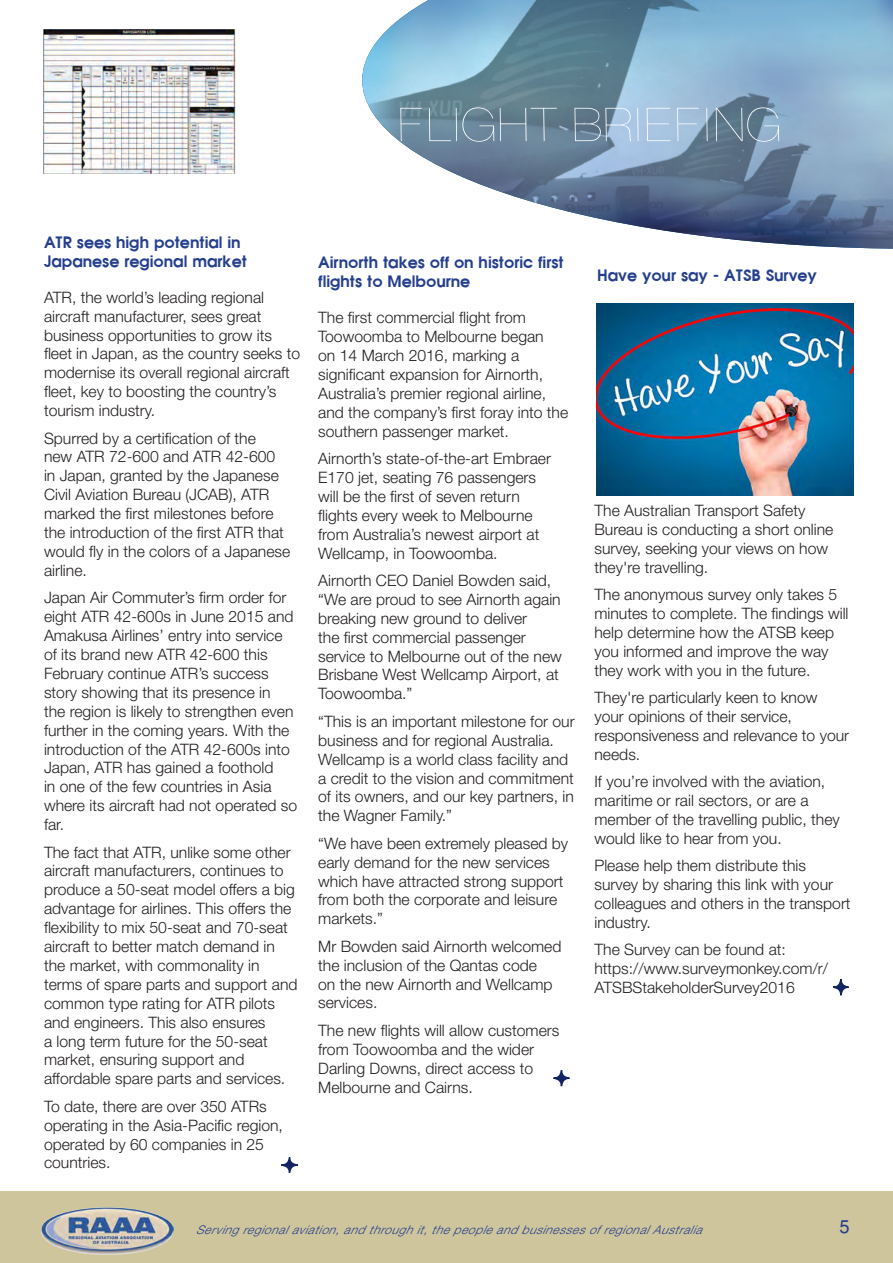
<style>
.page{position:relative;width:893px;height:1263px;background:#fff}
.page>*{position:absolute;margin:0;border:0;box-sizing:border-box;transform-origin:0 0}
.t1{font:italic 100 49.8px "Partridge Obl";letter-spacing:-.03em;color:#fff;scale:1.05 1}
.t2{font:18px "Partridge";color:#253f8e}
.t3{font:300 15.75px/18.9px "Helvetica Neue LT Std";color:#231f20}
.t4{font:700 15.75px/18.9px "Advance";color:#253f8e}
.t5{font:italic 300 12px "Helvetica Neue LT Std";color:#253f8e}
</style>
<div class="page">
<img style="left:362px;top:0;width:531px;height:249px">
<div style="left:0;top:1191px;width:893px;height:72px;background:#cec59d"></div>
<img style="left:41px;top:1208px;width:132px;height:47px">
<img style="left:44px;top:29px;width:191px;height:145px">
<svg style="left:281px;top:1157px;width:17px;height:16px"></svg>
<div style="left:281px;top:1157px;width:17px;height:16px;border:2px solid #112362;border-radius:50%"></div>
<svg style="left:554px;top:1070px;width:15px;height:16px"></svg>
<div style="left:553px;top:1069px;width:17px;height:18px;border:2px solid #112362;border-radius:50%"></div>
<svg style="left:833px;top:979px;width:16px;height:16px"></svg>
<div style="left:832px;top:978px;width:17px;height:18px;border:2px solid #112362;border-radius:50%"></div>
<img style="left:596px;top:303px;width:257px;height:192px">
<p class="t1" style="left:396px;top:105px;width:369px">FLIGHT BRIEFING</p>
<p class="t4" style="left:44px;top:232px;width:205px">ATR sees high potential in<br>Japanese regional market</p>
<p class="t3" style="left:44px;top:287px;width:258px">ATR, the world’s leading regional aircraft manufacturer, sees great business opportunities to grow its fleet in Japan, as the country seeks to modernise its overall regional aircraft fleet, key to boosting the country’s tourism industry.</p>
<p class="t3" style="left:44px;top:428px;width:248px">Spurred by a certification of the<br>new ATR 72-600 and ATR 42-600 in Japan, granted by the Japanese<br>Civil Aviation Bureau (JCAB), ATR marked the first milestones before the introduction of the first ATR that would fly in the colors of a Japanese airline.</p>
<p class="t3" style="left:44px;top:588px;width:255px">Japan Air Commuter’s firm order for eight ATR 42-600s in June 2015 and<br>Amakusa Airlines’ entry into service of its brand new ATR 42-600 this<br>February continue ATR’s success story showing that its presence in<br>the region is likely to strengthen even further in the coming years. With the introduction of the ATR 42-600s into<br>Japan, ATR has gained a foothold<br>in one of the few countries in Asia where its aircraft had not operated so far.</p>
<p class="t3" style="left:44px;top:842px;width:255px">The fact that ATR, unlike some other aircraft manufacturers, continues to produce a 50-seat model offers a big advantage for airlines. This offers the flexibility to mix 50-seat and 70-seat aircraft to better match demand in the market, with commonality in terms of spare parts and support and common type rating for ATR pilots and engineers. This also ensures<br>a long term future for the 50-seat market, ensuring support and affordable spare parts and services.</p>
<p class="t3" style="left:44px;top:1096px;width:240px">To date, there are over 350 ATRs operating in the Asia-Pacific region, operated by 60 companies in 25 countries.</p>
<p class="t4" style="left:318px;top:253px;width:247px">Airnorth takes off on historic first flights to Melbourne</p>
<p class="t3" style="left:318px;top:308px;width:251px">The first commercial flight from Toowoomba to Melbourne began<br>on 14 March 2016, marking a significant expansion for Airnorth, Australia’s premier regional airline, and the company’s first foray into the southern passenger market.</p>
<p class="t3" style="left:318px;top:449px;width:234px">Airnorth’s state-of-the-art Embraer<br>E170 jet, seating 76 passengers will be the first of seven return flights every week to Melbourne from Australia’s newest airport at<br>Wellcamp, in Toowoomba.</p>
<p class="t3" style="left:318px;top:571px;width:245px">Airnorth CEO Daniel Bowden said, “We are proud to see Airnorth again breaking new ground to deliver<br>the first commercial passenger service to Melbourne out of the new<br>Brisbane West Wellcamp Airport, at<br>Toowoomba.”</p>
<p class="t3" style="left:318px;top:711px;width:258px">“This is an important milestone for our business and for regional Australia.<br>Wellcamp is a world class facility and a credit to the vision and commitment of its owners, and our key partners, in the Wagner Family.”</p>
<p class="t3" style="left:318px;top:833px;width:252px">“We have been extremely pleased by early demand for the new services which have attracted strong support from both the corporate and leisure markets.”</p>
<p class="t3" style="left:318px;top:936px;width:245px">Mr Bowden said Airnorth welcomed the inclusion of the Qantas code<br>on the new Airnorth and Wellcamp services.</p>
<p class="t3" style="left:318px;top:1020px;width:243px">The new flights will allow customers from Toowoomba and the wider<br>Darling Downs, direct access to<br>Melbourne and Cairns.</p>
<p class="t4" style="left:597px;top:265px;width:221px">Have your say - ATSB Survey</p>
<p class="t3" style="left:594px;top:500px;width:240px">The Australian Transport Safety<br>Bureau is conducting a short online survey, seeking your views on how they're travelling.</p>
<p class="t3" style="left:594px;top:584px;width:256px">The anonymous survey only takes 5 minutes to complete. The findings will help determine how the ATSB keep you informed and improve the way they work with you in the future.</p>
<p class="t3" style="left:594px;top:687px;width:256px">They're particularly keen to know your opinions of their service, responsiveness and relevance to your needs.</p>
<p class="t3" style="left:594px;top:772px;width:247px">If you’re involved with the aviation, maritime or rail sectors, or are a member of the travelling public, they would like to hear from you.</p>
<p class="t3" style="left:594px;top:856px;width:258px">Please help them distribute this survey by sharing this link with your colleagues and others in the transport industry.</p>
<p class="t3" style="left:594px;top:940px;width:235px">The Survey can be found at: https://www.surveymonkey.com/r/<br>ATSBStakeholderSurvey2016</p>
<p class="t5" style="left:196px;top:1222px;width:514px">Servingregionalaviation,andthroughit,thepeopleandbusinessesofregionalAustralia</p>
<p class="t2" style="left:839px;top:1216px;width:12px">5</p>
</div>
